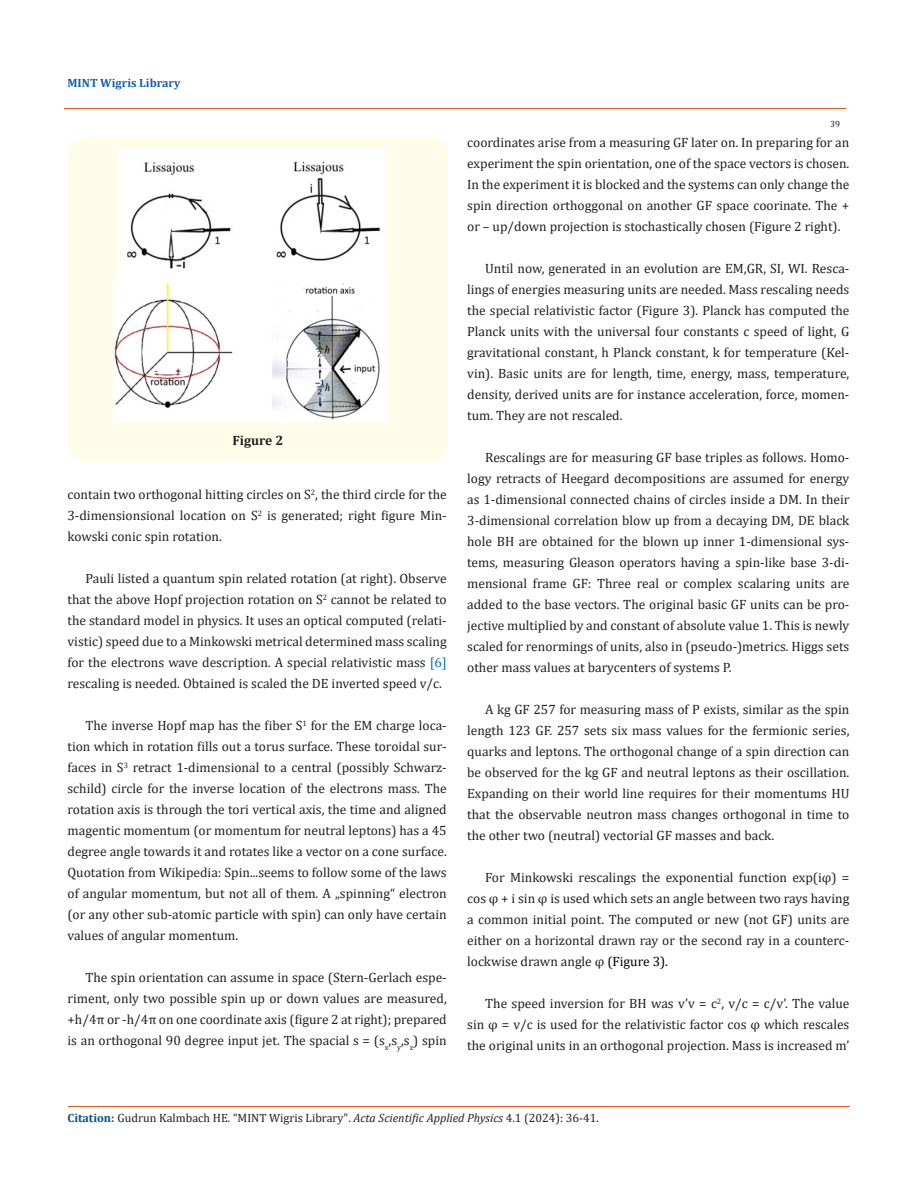
<style>
.page{position:relative;width:917px;height:1188px;background:#fff}
.page>*{position:absolute;margin:0;border:0;box-sizing:border-box;transform-origin:0 0}
.Body_Text{font:13.5px/21px "Cambria";color:#231f20;text-align:justify}
.Body_Text-2{font:13.5px/21px "Cambria";color:#202122;text-align:justify}
.t1{font:700 13.5px "Cambria";color:#231f20}
.t2{font:12px "Cambria";color:#231f20}
.t3{font:700 12px "Cambria";color:#1560a6}
.t4{font:9px "Cambria";color:#231f20}
.s1{color:#202122}
.s2{color:#231f20}
.s3{color:#0070c0}
.s4{color:#000}
.s5{font-weight:700;color:#035089}
.s6{font-style:italic}
</style>
<div class="page">
<hr style="left:64px;top:109px;width:782px;height:1px;background:#e05d1a">
<div style="left:67px;top:137px;width:381px;height:325px;background:#fffde9;border-radius:18px"></div>
<img style="left:119px;top:148px;width:265px;height:127px">
<img style="left:113px;top:277px;width:274px;height:144px">
<hr style="left:68px;top:1106px;width:781px;height:1px;background:#e05d1a">
<p class="t3" style="left:67px;top:74px;width:114px">MINT Wigris Library</p>
<p class="t1" style="left:232px;top:431px;width:52px">Figure 2</p>
<p class="Body_Text" style="left:67px;top:484px;width:381px">contain two orthogonal hitting circles on S<sup>2</sup>, the third circle for the 3-dimensionsional location on S<sup>2</sup> is generated; <span class="s1">right figure Min&shy;kowski conic spin rotation</span>.</p>
<p class="Body_Text-2" style="left:67px;top:568px;width:381px;text-indent:18px"><span class="s2">Pauli listed a quantum spin related rotation (at right). Observe that the above Hopf projection rotation on S</span><sup>2</sup> <span class="s2">cannot</span> be related to the standard model in physics. It uses an optical computed (relati&shy;vistic) speed due to a Minkowski metrical determined mass scaling for the electrons wave description. A special relativistic mass <span class="s3">[6] </span>rescaling is needed. Obtained is scaled the DE inverted speed v/c.</p>
<p class="Body_Text-2" style="left:67px;top:715px;width:381px;text-indent:18px">The inverse Hopf map has the fiber S<sup>1</sup> for the EM charge loca&shy;tion which in rotation fills out a torus surface. These toroidal sur&shy;faces in S<sup>3</sup> retract 1-dimensional to a central (possibly Schwarz&shy;schild) circle for the inverse location of the electrons mass. The rotation axis is through the tori vertical axis, the time and aligned magentic momentum (or momentum for neutral leptons) has a 45 degree angle towards it and rotates like a vector on a cone surface.<br>Quotation from Wikipedia: Spin...seems to follow some of the laws of angular momentum, but not all of them. A „spinning“ electron (or any other sub-atomic particle with spin) can only have certain values of angular momentum.</p>
<p class="Body_Text-2" style="left:67px;top:967px;width:381px;text-indent:18px"><span class="s2">The spin orientation can assume in space (Stern-Gerlach espe&shy;riment,</span> only two possible spin up or down values are measured, +h/4π or <span class="s2">-</span>h/4π on one coordinate axis (figure 2 at right); prepared is an orthogonal 90 degree input jet<span class="s2">. The spacial s = (s</span><sub>x</sub><span class="s2">,s</span><sub>y</sub><span class="s2">,s</span><sub>z</sub><span class="s2">) spin</span></p>
<p class="t4" style="left:830px;top:119px;width:11px">39</p>
<p class="Body_Text" style="left:467px;top:132px;width:384px">coordinates arise from a measuring GF later on. In preparing for an experiment the spin orientation, one of the space vectors is chosen.<br>In the experiment it is blocked and the systems can only change the spin direction orthoggonal on another GF space coorinate. The + or – up/down projection is stochastically chosen (Figure 2 right).</p>
<p class="Body_Text" style="left:467px;top:258px;width:384px;text-indent:18px">Until now, generated in an evolution are EM,GR, SI, WI. Resca&shy;lings of energies measuring units are needed. Mass rescaling needs the special relativistic factor (Figure 3). Planck has computed the Planck units with the universal four constants c speed of light, G gravitational constant, h Planck constant, k for temperature (Kel&shy;vin). Basic units are for length, time, energy, mass, temperature, density, derived units are for instance acceleration, force, momen&shy;tum. They are not rescaled.</p>
<p class="Body_Text" style="left:467px;top:447px;width:384px;text-indent:18px">Rescalings are for measuring GF base triples as follows. Homo&shy;logy retracts of Heegard decompositions are assumed for energy as 1-dimensional connected chains of circles inside a DM. In their 3-dimensional correlation blow up from a decaying DM, DE black hole BH are obtained for the blown up inner 1-dimensional sys&shy;tems, measuring Gleason operators having a spin-like base 3-di&shy;mensional frame GF: Three real or complex scalaring units are added to the base vectors. The original basic GF units can be pro&shy;jective multiplied by and constant of absolute value 1. This is newly scaled for renormings of units, also in (pseudo-)metrics. Higgs sets other mass values at barycenters of systems P.</p>
<p class="Body_Text" style="left:467px;top:699px;width:384px;text-indent:18px">A kg GF 257 for measuring mass of P exists, similar as the spin length 123 GF. 257 sets six mass values for the fermionic series, quarks and leptons. The orthogonal change of a spin direction can be observed for the kg GF and neutral leptons as their oscillation.<br>Expanding on their world line requires for their momentums HU that the observable neutron mass changes orthogonal in time to the other two (neutral) vectorial GF masses and back.</p>
<p class="Body_Text" style="left:467px;top:867px;width:384px;text-indent:18px">For Minkowski rescalings the exponential function exp(iφ) = cos φ + i sin φ is used which sets an angle between two rays having a common initial point. The computed or new (not GF) units are either on a horizontal drawn ray or the second ray in a counterc&shy;lockwise drawn angle φ <span class="s4">(Figure 3).</span></p>
<p class="Body_Text" style="left:467px;top:993px;width:384px;text-indent:18px">The speed inversion for BH was v’v = c<sup>2</sup>, v/c = c/v’. The value sin φ = v/c is used for the relativistic factor cos φ which rescales the original units in an orthogonal projection. Mass is increased m’</p>
<p class="t2" style="left:68px;top:1111px;width:533px"><span class="s5">Citation:</span> Gudrun Kalmbach HE. “MINT Wigris Library". <span class="s6">Acta Scientific Applied Physics</span> 4.1 (2024): 36-41.</p>
</div>
